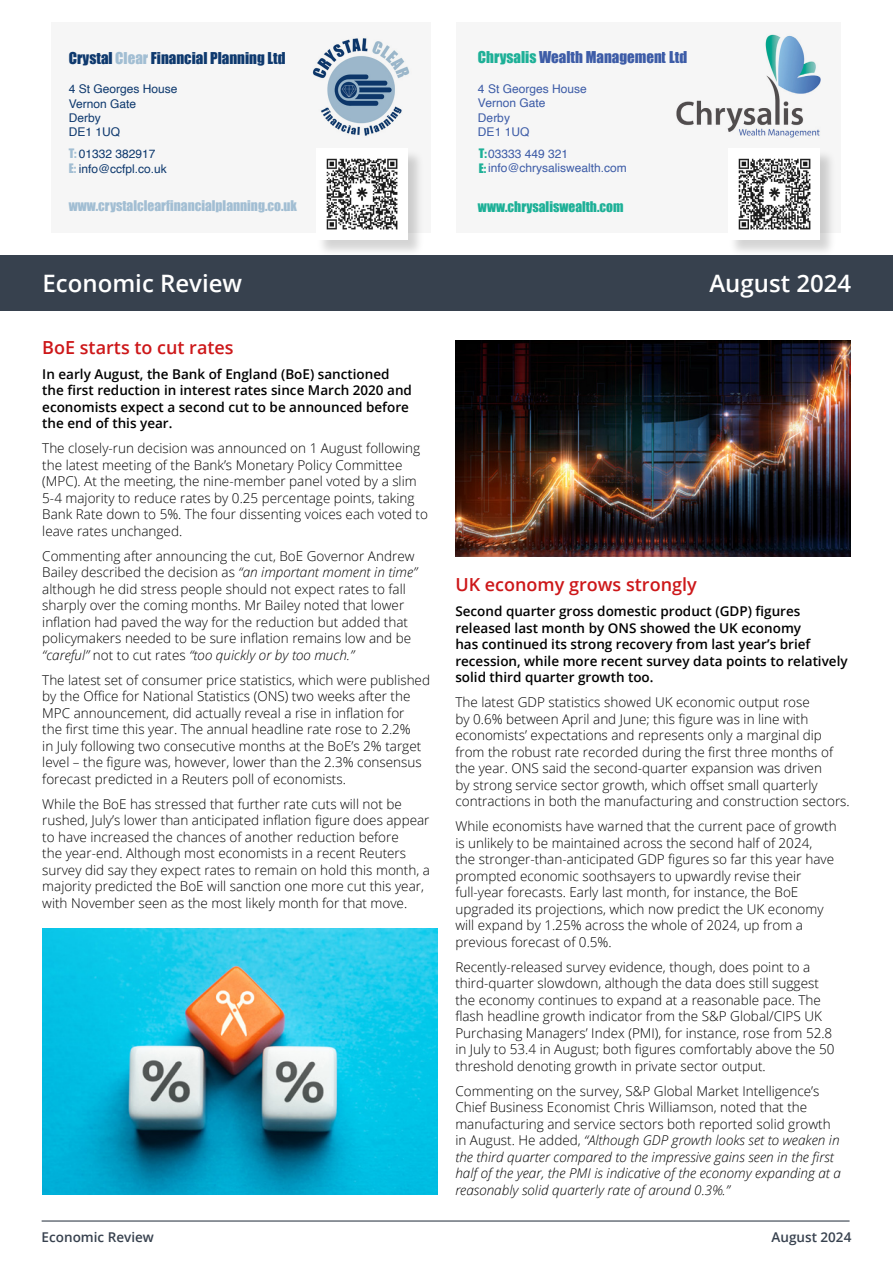
<style>
.page{position:relative;width:893px;height:1263px;background:#fff}
.page>*{position:absolute;margin:0;border:0;box-sizing:border-box;transform-origin:0 0}
.t1{font:600 24px "Open Sans";color:#fff}
.t2{font:600 18px "Open Sans";color:#cd1719}
.t3{font:15px "Impact";color:#0e396e}
.t4{font:15px "Impact";color:#3d5ca7}
.t5{font:300 13.5px/16.5px "Open Sans";color:#000}
.t6{font:600 13.5px/16.5px "Open Sans";color:#000}
.t7{font:italic 300 13.5px/16.5px "Open Sans";color:#000}
.t8{font:13.5px "Impact";color:#a2bed3}
.t9{font:600 13.5px "Open Sans";color:#37414e}
.t10{font:13.5px "Impact";color:#1db097}
.t11{font:12px/14.4px "Helvetica";color:#3d5ca7}
.t12{font:12px/14.4px "Helvetica";color:#0e396e}
.s1{color:#a2bed3}
.s2{font-family:"Impact";color:#a2bed3}
.s3{color:#1db097}
.s4{font-family:"Impact";color:#1db097}
.s5{font-style:italic}
.s6{font-style:normal}
</style>
<div class="page">
<hr style="left:42px;top:1220px;width:808px;height:1px;background:#37414e">
<div style="left:0;top:255px;width:893px;height:55px;background:#37414e"></div>
<img style="left:43px;top:929px;width:395px;height:266px">
<img style="left:455px;top:340px;width:395px;height:217px">
<div style="left:51px;top:23px;width:379px;height:210px;background:#f6f6f6"></div>
<img style="left:312px;top:38px;width:98px;height:98px">
<div style="left:316px;top:149px;width:109px;height:106px;background:#000;opacity:.17"></div>
<div style="left:316px;top:149px;width:92px;height:91px;background:#fff"></div>
<img style="left:327px;top:158px;width:71px;height:71px">
<div style="left:457px;top:23px;width:384px;height:210px;background:#f6f6f6"></div>
<img style="left:676px;top:34px;width:145px;height:104px">
<div style="left:728px;top:149px;width:109px;height:106px;background:#000;opacity:.17"></div>
<div style="left:728px;top:149px;width:92px;height:91px;background:#fff"></div>
<img style="left:739px;top:158px;width:71px;height:71px">
<p class="t3" style="left:69px;top:46px;width:218px">Crystal <span class="s1">Clear</span> Financial Planning Ltd</p>
<p class="t12" style="left:69px;top:82px;width:110px">4 St Georges House<br>Vernon Gate<br>Derby<br>DE1 1UQ</p>
<p class="t12" style="left:69px;top:147px;width:100px"><span class="s2">T:</span> 01332 382917<br><span class="s2">E:</span> info@ccfpl.co.uk</p>
<p class="t8" style="left:69px;top:195px;width:230px">www.crystalclearfinancialplanning.co.uk</p>
<p class="t4" style="left:478px;top:46px;width:211px"><span class="s3">Chrysalis</span> Wealth Management Ltd</p>
<p class="t11" style="left:478px;top:82px;width:110px">4 St Georges House<br>Vernon Gate<br>Derby<br>DE1 1UQ</p>
<p class="t11" style="left:479px;top:147px;width:150px"><span class="s4">T:</span>03333 449 321<br><span class="s4">E:</span>info@chrysaliswealth.com</p>
<p class="t10" style="left:478px;top:196px;width:147px">www.chrysaliswealth.com</p>
<h1 class="t1" style="left:43px;top:267px;width:201px">Economic Review</h1>
<h1 class="t1" style="left:709px;top:267px;width:143px">August 2024</h1>
<h2 class="t2" style="left:42px;top:335px;width:193px">BoE starts to cut rates</h2>
<p class="t6" style="left:42px;top:366px;width:371px">In early August, the Bank of England (BoE) sanctioned the first reduction in interest rates since March 2020 and economists expect a second cut to be announced before the end of this year.</p>
<p class="t5" style="left:42px;top:440px;width:387px">The closely-run decision was announced on 1 August following the latest meeting of the Bank’s Monetary Policy Committee (MPC). At the meeting, the nine-member panel voted by a slim 5-4 majority to reduce rates by 0.25 percentage points, taking Bank Rate down to 5%. The four dissenting voices each voted to leave rates unchanged.</p>
<p class="t5" style="left:42px;top:547px;width:377px">Commenting after announcing the cut, BoE Governor Andrew Bailey described the decision as <span class="s5">“an important moment in time” </span>although he did stress people should not expect rates to fall sharply over the coming months. Mr Bailey noted that lower inflation had paved the way for the reduction but added that policymakers needed to be sure inflation remains low and be <span class="s5">“careful”</span> not to cut rates <span class="s5">“too quickly or by too much.”</span></p>
<p class="t5" style="left:42px;top:671px;width:389px">The latest set of consumer price statistics, which were published by the Office for National Statistics (ONS) two weeks after the MPC announcement, did actually reveal a rise in inflation for<br>the first time this year. The annual headline rate rose to 2.2%<br>in July following two consecutive months at the BoE’s 2% target level – the figure was, however, lower than the 2.3% consensus forecast predicted in a Reuters poll of economists.</p>
<p class="t5" style="left:42px;top:795px;width:389px">While the BoE has stressed that further rate cuts will not be rushed, July’s lower than anticipated inflation figure does appear to have increased the chances of another reduction before<br>the year-end. Although most economists in a recent Reuters survey did say they expect rates to remain on hold this month, a majority predicted the BoE will sanction one more cut this year, with November seen as the most likely month for that move.</p>
<h2 class="t2" style="left:455px;top:572px;width:243px">UK economy grows strongly</h2>
<p class="t6" style="left:455px;top:603px;width:394px">Second quarter gross domestic product (GDP) figures released last month by ONS showed the UK economy<br>has continued its strong recovery from last year’s brief recession, while more recent survey data points to relatively solid third quarter growth too.</p>
<p class="t5" style="left:455px;top:693px;width:396px">The latest GDP statistics showed UK economic output rose<br>by 0.6% between April and June; this figure was in line with economists’ expectations and represents only a marginal dip from the robust rate recorded during the first three months of the year. ONS said the second-quarter expansion was driven<br>by strong service sector growth, which offset small quarterly contractions in both the manufacturing and construction sectors.</p>
<p class="t5" style="left:455px;top:817px;width:383px">While economists have warned that the current pace of growth is unlikely to be maintained across the second half of 2024,<br>the stronger-than-anticipated GDP figures so far this year have prompted economic soothsayers to upwardly revise their full-year forecasts. Early last month, for instance, the BoE upgraded its projections, which now predict the UK economy will expand by 1.25% across the whole of 2024, up from a previous forecast of 0.5%.</p>
<p class="t5" style="left:455px;top:958px;width:381px">Recently-released survey evidence, though, does point to a third-quarter slowdown, although the data does still suggest the economy continues to expand at a reasonable pace. The flash headline growth indicator from the S&amp;P Global/CIPS UK Purchasing Managers’ Index (PMI), for instance, rose from 52.8 in July to 53.4 in August; both figures comfortably above the 50 threshold denoting growth in private sector output.</p>
<p class="t7" style="left:455px;top:1082px;width:387px"><span class="s6">Commenting on the survey, S&amp;P Global Market Intelligence’s Chief Business Economist Chris Williamson, noted that the manufacturing and service sectors both reported solid growth in August. He added,</span> “Although GDP growth looks set to weaken in the third quarter compared to the impressive gains seen in the first half of the year, the PMI is indicative of the economy expanding at a reasonably solid quarterly rate of around 0.3%.”</p>
<p class="t9" style="left:42px;top:1227px;width:114px">Economic Review</p>
<p class="t9" style="left:771px;top:1227px;width:81px">August 2024</p>
</div>
